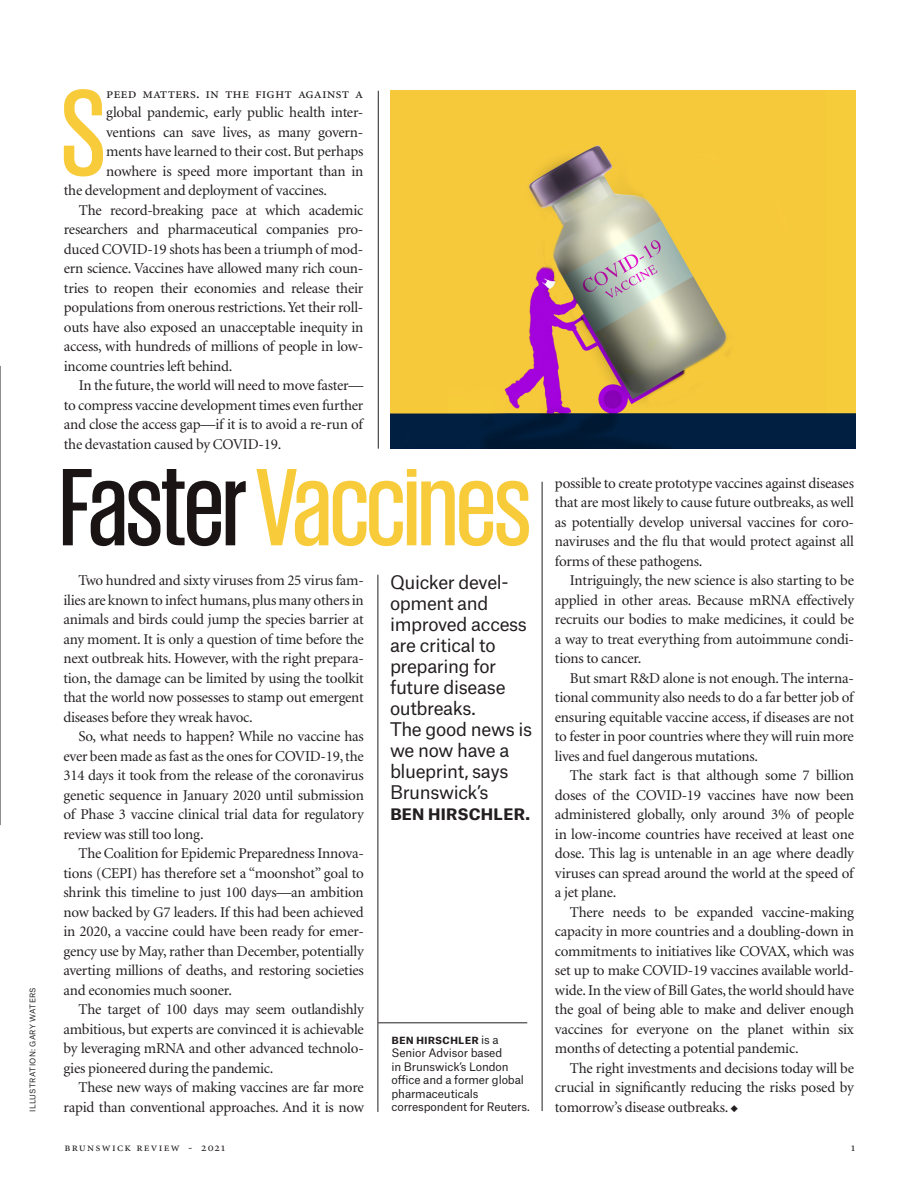
<style>
.page{position:relative;width:919px;height:1191px;background:#fff}
.page>*{position:absolute;margin:0;border:0;box-sizing:border-box;transform-origin:0 0}
.BR_Minion_Body_first{font:500 126.15px "Giorgio Sans";color:#f7cb39}
.t1{font:500 112.5px "Giorgio Sans";letter-spacing:-.015em;color:#f7cb39}
.BR_Atlas_Grotesk_Pul{font:18px/21px "Atlas Grotesk";letter-spacing:-.02em;color:#231f20}
.BR_Minion_BodyText_J{font:15px/19.5px "Minion";letter-spacing:-.015em;color:#231f20;text-align:justify}
.BR_Minion_Body_first-2{font:15px "Minion";letter-spacing:-.015em;color:#231f20}
.BR_Minion_Body_first-3{font:15px "Minion Regular SC";color:#231f20}
.t2{font:12px "Minion Regular SC";letter-spacing:.105em;color:#231f20}
.BR_Atlas_Grotesk_Bio{font:11.25px/13.5px "Atlas Grotesk";letter-spacing:-.01em;color:#231f20}
.BR_Atlas_Grotesk_GUT{font:7.5px "Atlas Grotesk";letter-spacing:.04em;color:#231f20}
.s1{color:#1a1415}
.s2{font-weight:700}
</style>
<div class="page">
<hr style="left:377px;top:575px;width:1px;height:537px;background:#231f20">
<img style="left:390px;top:91px;width:465px;height:357px">
<hr style="left:0;top:366px;width:1px;height:459px;background:#231f20">
<hr style="left:378px;top:91px;width:1px;height:358px;background:#231f20">
<hr style="left:542px;top:482px;width:1px;height:629px;background:#231f20">
<hr style="left:378px;top:1022px;width:149px;height:1px;background:#231f20">
<p class="BR_Atlas_Grotesk_GUT" style="left:27px;top:1111px;width:126px;rotate:-90deg">ILLUSTRATION: GARY WATERS</p>
<p class="BR_Minion_Body_first" style="left:61px;top:71px;width:46px">S</p>
<p class="BR_Minion_Body_first-3" style="left:106px;top:85px;width:259px">peed matters. in the fight against a</p>
<p class="BR_Minion_Body_first-2" style="left:106px;top:105px;width:259px">global pandemic, early public health inter-</p>
<p class="BR_Minion_Body_first-2" style="left:106px;top:124px;width:259px">ventions can save lives, as many govern-</p>
<p class="BR_Minion_Body_first-2" style="left:106px;top:144px;width:259px">ments have learned to their cost. But perhaps</p>
<p class="BR_Minion_Body_first-2" style="left:106px;top:163px;width:259px">nowhere is speed more important than in</p>
<p class="BR_Minion_Body_first-2" style="left:64px;top:183px;width:265px">the development and deployment of vaccines.</p>
<p class="BR_Minion_BodyText_J" style="left:64px;top:201px;width:301px;text-indent:15px">The record-breaking pace at which academic researchers and pharmaceutical companies pro&shy;duced COVID-19 shots has been a triumph of mod&shy;ern science. Vaccines have allowed many rich coun&shy;tries to reopen their economies and release their populations from onerous restrictions. Yet their roll&shy;outs have also exposed an unacceptable inequity in access, with hundreds of millions of people in low&shy;income countries left behind.</p>
<p class="BR_Minion_BodyText_J" style="left:64px;top:376px;width:301px;text-indent:15px">In the future, the world will need to move faster— to compress vaccine development times even further and close the access gap—if it is to avoid a re-run of the devastation caused by COVID-19.</p>
<p class="t1" style="left:60px;top:452px;width:473px"><span class="s1">Faster</span> Vaccines</p>
<p class="BR_Minion_BodyText_J" style="left:63px;top:571px;width:302px;text-indent:15px">Two hundred and sixty viruses from 25 virus fam&shy;ilies are known to infect humans, plus many others in animals and birds could jump the species barrier at any moment. It is only a question of time before the next outbreak hits. However, with the right prepara&shy;tion, the damage can be limited by using the toolkit that the world now possesses to stamp out emergent diseases before they wreak havoc.</p>
<p class="BR_Minion_BodyText_J" style="left:63px;top:727px;width:302px;text-indent:15px">So, what needs to happen? While no vaccine has ever been made as fast as the ones for COVID-19, the 314 days it took from the release of the coronavirus genetic sequence in January 2020 until submission of Phase 3 vaccine clinical trial data for regulatory review was still too long.</p>
<p class="BR_Minion_BodyText_J" style="left:63px;top:844px;width:302px;text-indent:15px">The Coalition for Epidemic Preparedness Innova&shy;tions (CEPI) has therefore set a “moonshot” goal to shrink this timeline to just 100 days—an ambition now backed by G7 leaders. If this had been achieved in 2020, a vaccine could have been ready for emer&shy;gency use by May, rather than December, potentially averting millions of deaths, and restoring societies and economies much sooner.</p>
<p class="BR_Minion_BodyText_J" style="left:63px;top:1000px;width:302px;text-indent:15px">The target of 100 days may seem outlandishly ambitious, but experts are convinced it is achievable by leveraging mRNA and other advanced technolo&shy;gies pioneered during the pandemic.</p>
<p class="BR_Minion_BodyText_J" style="left:63px;top:1078px;width:302px;text-align:right">These new ways of making vaccines are far more rapid than conventional approaches. And it is now</p>
<p class="BR_Atlas_Grotesk_Pul" style="left:390px;top:570px;width:144px">Quicker devel&shy;opment and improved access are critical to preparing for future disease outbreaks.<br>The good news is we now have a blueprint, says<br>Brunswick’s<br><span class="s2">BEN HIRSCHLER.</span></p>
<p class="BR_Atlas_Grotesk_Bio" style="left:391px;top:1031px;width:134px"><span class="s2">BEN HIRSCHLER</span> is a<br>Senior Advisor based<br>in Brunswick’s London office and a former global pharmaceuticals</p>
<p class="BR_Atlas_Grotesk_Bio" style="left:391px;top:1099px;width:140px">correspondent for Reuters.</p>
<p class="BR_Minion_BodyText_J" style="left:555px;top:474px;width:300px">possible to create prototype vaccines against diseases that are most likely to cause future outbreaks, as well as potentially develop universal vaccines for coro&shy;naviruses and the flu that would protect against all forms of these pathogens.</p>
<p class="BR_Minion_BodyText_J" style="left:555px;top:571px;width:300px;text-indent:15px">Intriguingly, the new science is also starting to be applied in other areas. Because mRNA effectively recruits our bodies to make medicines, it could be a way to treat everything from autoimmune condi&shy;tions to cancer.</p>
<p class="BR_Minion_BodyText_J" style="left:555px;top:669px;width:300px;text-indent:15px">But smart R&amp;D alone is not enough. The interna&shy;tional community also needs to do a far better job of ensuring equitable vaccine access, if diseases are not to fester in poor countries where they will ruin more lives and fuel dangerous mutations.</p>
<p class="BR_Minion_BodyText_J" style="left:555px;top:766px;width:300px;text-indent:15px">The stark fact is that although some 7 billion doses of the COVID-19 vaccines have now been administered globally, only around 3% of people in low-income countries have received at least one dose. This lag is untenable in an age where deadly viruses can spread around the world at the speed of a jet plane.</p>
<p class="BR_Minion_BodyText_J" style="left:555px;top:903px;width:300px;text-indent:15px">There needs to be expanded vaccine-making capacity in more countries and a doubling-down in commitments to initiatives like COVAX, which was set up to make COVID-19 vaccines available world&shy;wide. In the view of Bill Gates, the world should have the goal of being able to make and deliver enough vaccines for everyone on the planet within six months of detecting a potential pandemic.</p>
<p class="BR_Minion_BodyText_J" style="left:555px;top:1059px;width:300px;text-indent:15px">The right investments and decisions today will be crucial in significantly reducing the risks posed by tomorrow’s disease outbreaks. ◆</p>
<p class="t2" style="left:64px;top:1141px;width:162px">brunswick review - 2021</p>
<p class="t2" style="left:851px;top:1141px;width:5px">1</p>
</div>
